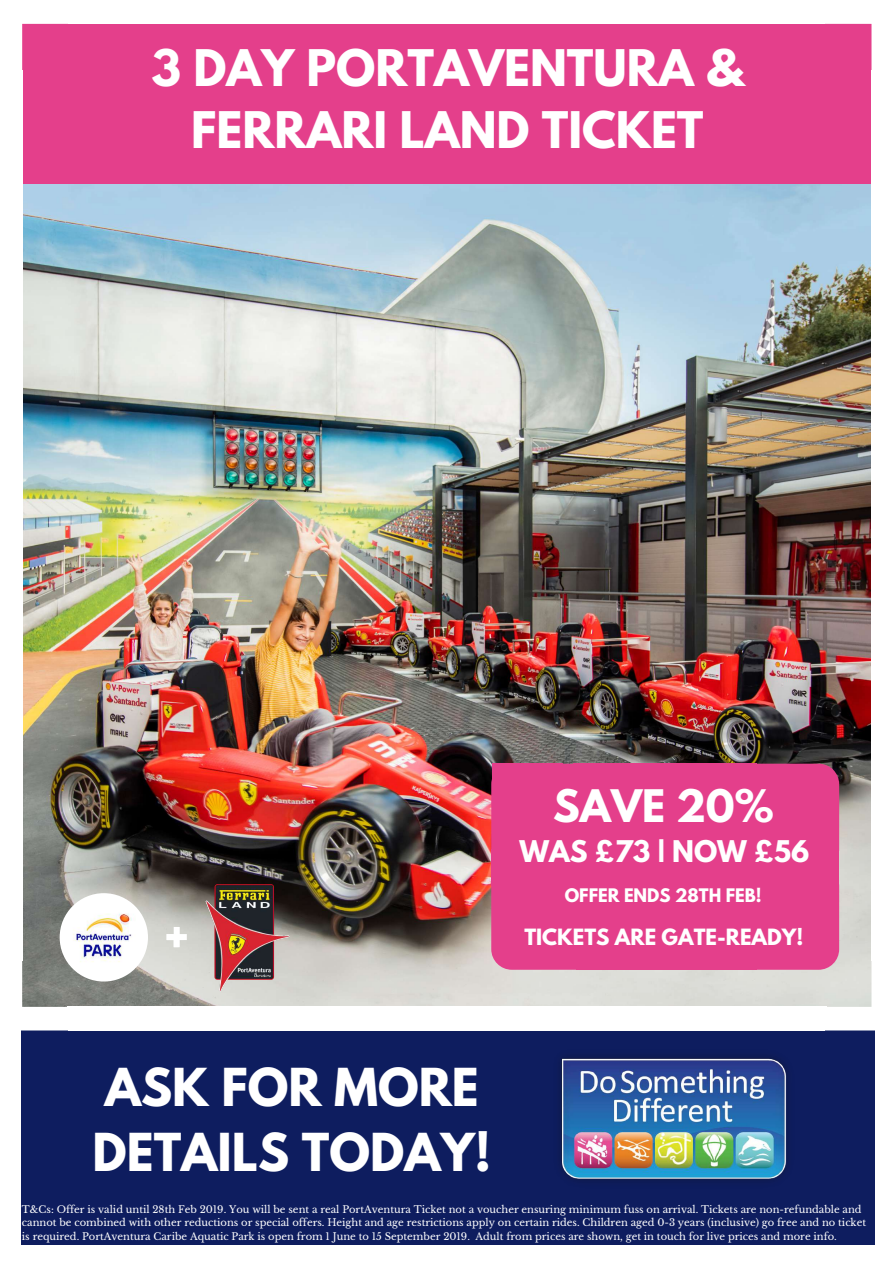
<style>
.page{position:relative;width:893px;height:1263px;background:#fff}
.page>*{position:absolute;margin:0;border:0;box-sizing:border-box;transform-origin:0 0}
.t1{font:700 46.35px/64.7px "League Spartan";color:#fff}
.t2{font:700 44.7px/62.5px "League Spartan";color:#fff;text-align:center}
.t3{font:700 39.75px "League Spartan";color:#fff}
.t4{font:700 26.47px "League Spartan";color:#fff}
.t5{font:700 19.88px "League Spartan";color:#fff}
.t6{font:700 16.58px "League Spartan";color:#fff}
.t7{font:9.9px/13.5px "Libre Baskerville";color:#fff}
</style>
<div class="page">
<img style="left:23px;top:183px;width:848px;height:823px">
<div style="left:491px;top:764px;width:82px;height:85px;background:#e43f8b"></div>
<div style="left:573px;top:764px;width:184px;height:87px;background:#e43f8b"></div>
<div style="left:757px;top:764px;width:82px;height:85px;background:#e43f8b"></div>
<div style="left:491px;top:849px;width:86px;height:36px;background:#e43f8b"></div>
<div style="left:575px;top:849px;width:182px;height:36px;background:#e43f8b"></div>
<div style="left:754px;top:849px;width:85px;height:36px;background:#e43f8b"></div>
<div style="left:491px;top:885px;width:85px;height:85px;background:#e43f8b"></div>
<div style="left:576px;top:884px;width:181px;height:86px;background:#e43f8b"></div>
<svg style="left:825px;top:1195px;width:50px;height:50px"></svg>
<svg style="left:21px;top:1244px;width:48px;height:1px"></svg>
<div style="left:21px;top:1029px;width:853px;height:215px;background:#0e1d5f"></div>
<div style="left:492px;top:764px;width:71px;height:70px;background:#e43f8b"></div>
<img style="left:560px;top:1056px;width:228px;height:125px">
<div style="left:21px;top:20px;width:851px;height:163px;background:#e43f8b"></div>
<img style="left:60px;top:893px;width:88px;height:88px;border-radius:50%">
<img style="left:162px;top:877px;width:170px;height:121px">
<svg style="left:167px;top:927px;width:20px;height:20px"></svg>
<div style="left:871px;top:70px;width:22px;height:890px;background:#fff"></div>
<div style="left:0;top:70px;width:22px;height:890px;background:#fff"></div>
<div style="left:69px;top:1px;width:756px;height:23px;background:#fff"></div>
<div style="left:69px;top:1007px;width:756px;height:23px;background:#fff"></div>
<svg style="left:825px;top:20px;width:47px;height:50px"></svg>
<svg style="left:21px;top:20px;width:48px;height:52px"></svg>
<svg style="left:754px;top:884px;width:121px;height:194px"></svg>
<svg style="left:21px;top:959px;width:49px;height:72px"></svg>
<h2 class="t2" style="left:152px;top:42px;width:593px">3 DAY PORTAVENTURA &amp;<br>FERRARI LAND TICKET</h2>
<h3 class="t3" style="left:553px;top:786px;width:222px">SAVE 20%</h3>
<h3 class="t4" style="left:519px;top:838px;width:291px">WAS £73 | NOW £56</h3>
<h3 class="t6" style="left:565px;top:887px;width:198px">OFFER ENDS 28TH FEB!</h3>
<h3 class="t5" style="left:524px;top:927px;width:280px">TICKETS ARE GATE-READY!</h3>
<h1 class="t1" style="left:93px;top:1061px;width:400px">ASK FOR MORE<br>DETAILS TODAY!</h1>
<p class="t7" style="left:22px;top:1202px;width:846px">T&amp;Cs: Offer is valid until 28th Feb 2019. You will be sent a real PortAventura Ticket not a voucher ensuring minimum fuss on arrival. Tickets are non-refundable and cannot be combined with other reductions or special offers. Height and age restrictions apply on certain rides. Children aged 0-3 years (inclusive) go free and no ticket is required. PortAventura Caribe Aquatic Park is open from 1 June to 15 September 2019. Adult from prices are shown, get in touch for live prices and more info.</p>
</div>
